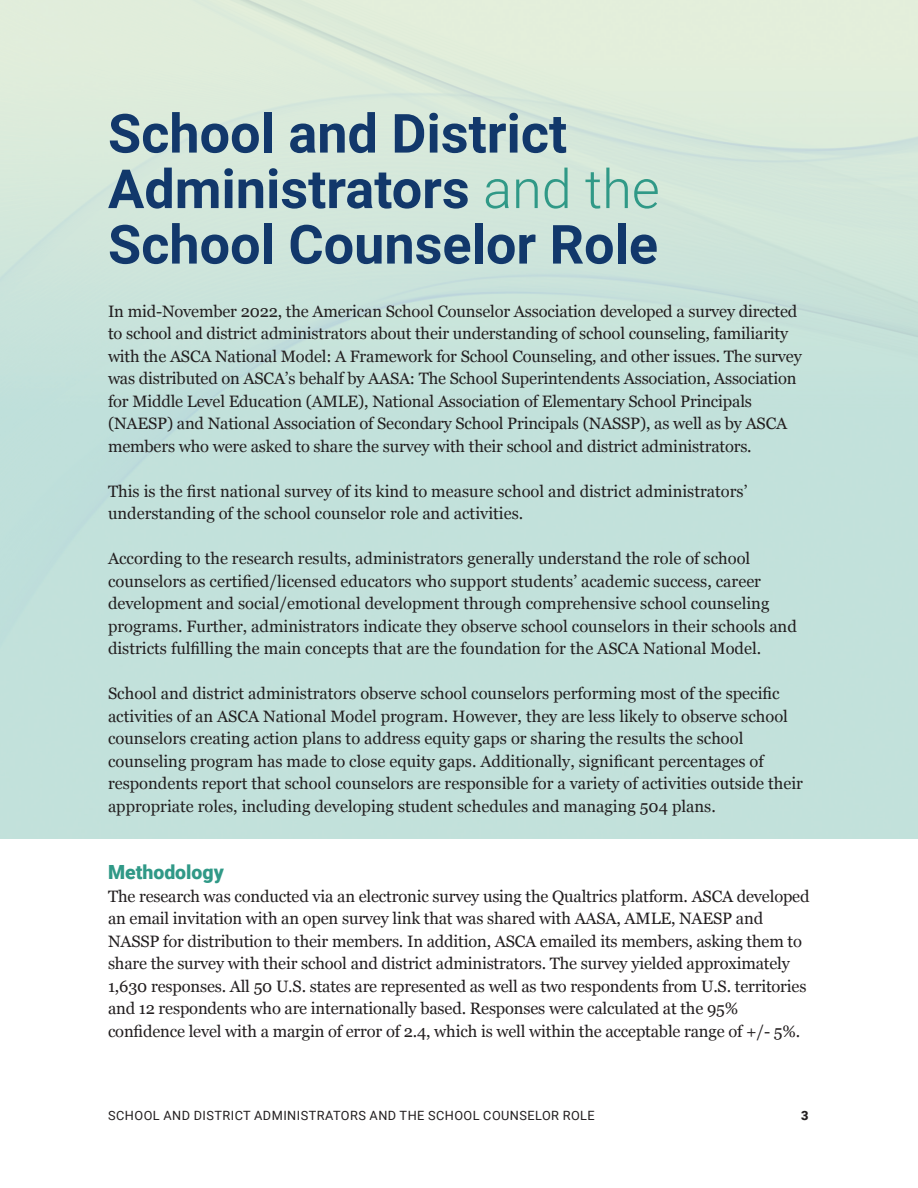
<style>
.page{position:relative;width:918px;height:1188px;background:#fff}
.page>*{position:absolute;margin:0;border:0;box-sizing:border-box;transform-origin:0 0}
.t1{font:700 54px/55.5px "Roboto";color:#12386b}
.Subhead{font:900 19.5px "Roboto";color:#309987}
.t2{font:16.5px/22.5px "Georgia";letter-spacing:-.01em;color:#231f20}
.t3{font:12.75px "Roboto";letter-spacing:.035em;color:#231f20}
.t4{font:900 12.75px "Roboto";color:#231f20}
.s1{font-weight:300;color:#309987}
</style>
<div class="page">
<p class="t1" style="left:108px;top:104px;width:553px">School and District<br>Administrators <span class="s1">and the<br></span>School Counselor Role</p>
<p class="t2" style="left:108px;top:299px;width:695px">In mid-November 2022, the American School Counselor Association developed a survey directed to school and district administrators about their understanding of school counseling, familiarity with the ASCA National Model: A Framework for School Counseling, and other issues. The survey was distributed on ASCA’s behalf by AASA: The School Superintendents Association, Association for Middle Level Education (AMLE), National Association of Elementary School Principals (NAESP) and National Association of Secondary School Principals (NASSP), as well as by ASCA members who were asked to share the survey with their school and district administrators.</p>
<p class="t2" style="left:108px;top:479px;width:641px">This is the first national survey of its kind to measure school and district administrators’ understanding of the school counselor role and activities.</p>
<p class="t2" style="left:108px;top:547px;width:690px">According to the research results, administrators generally understand the role of school counselors as certified/licensed educators who support students’ academic success, career development and social/emotional development through comprehensive school counseling programs. Further, administrators indicate they observe school counselors in their schools and districts fulfilling the main concepts that are the foundation for the ASCA National Model.</p>
<p class="t2" style="left:108px;top:682px;width:697px">School and district administrators observe school counselors performing most of the specific activities of an ASCA National Model program. However, they are less likely to observe school counselors creating action plans to address equity gaps or sharing the results the school counseling program has made to close equity gaps. Additionally, significant percentages of respondents report that school counselors are responsible for a variety of activities outside their appropriate roles, including developing student schedules and managing 504 plans.</p>
<p class="Subhead" style="left:108px;top:859px;width:117px">Methodology</p>
<p class="t2" style="left:108px;top:884px;width:703px">The research was conducted via an electronic survey using the Qualtrics platform. ASCA developed an email invitation with an open survey link that was shared with AASA, AMLE, NAESP and NASSP for distribution to their members. In addition, ASCA emailed its members, asking them to share the survey with their school and district administrators. The survey yielded approximately 1,630 responses. All 50 U.S. states are represented as well as two respondents from U.S. territories and 12 respondents who are internationally based. Responses were calculated at the 95% confidence level with a margin of error of 2.4, which is well within the acceptable range of +/- 5%.</p>
<p class="t3" style="left:108px;top:1107px;width:488px">SCHOOL AND DISTRICT ADMINISTRATORS AND THE SCHOOL COUNSELOR ROLE</p>
<p class="t4" style="left:801px;top:1107px;width:9px">3</p>
</div>
